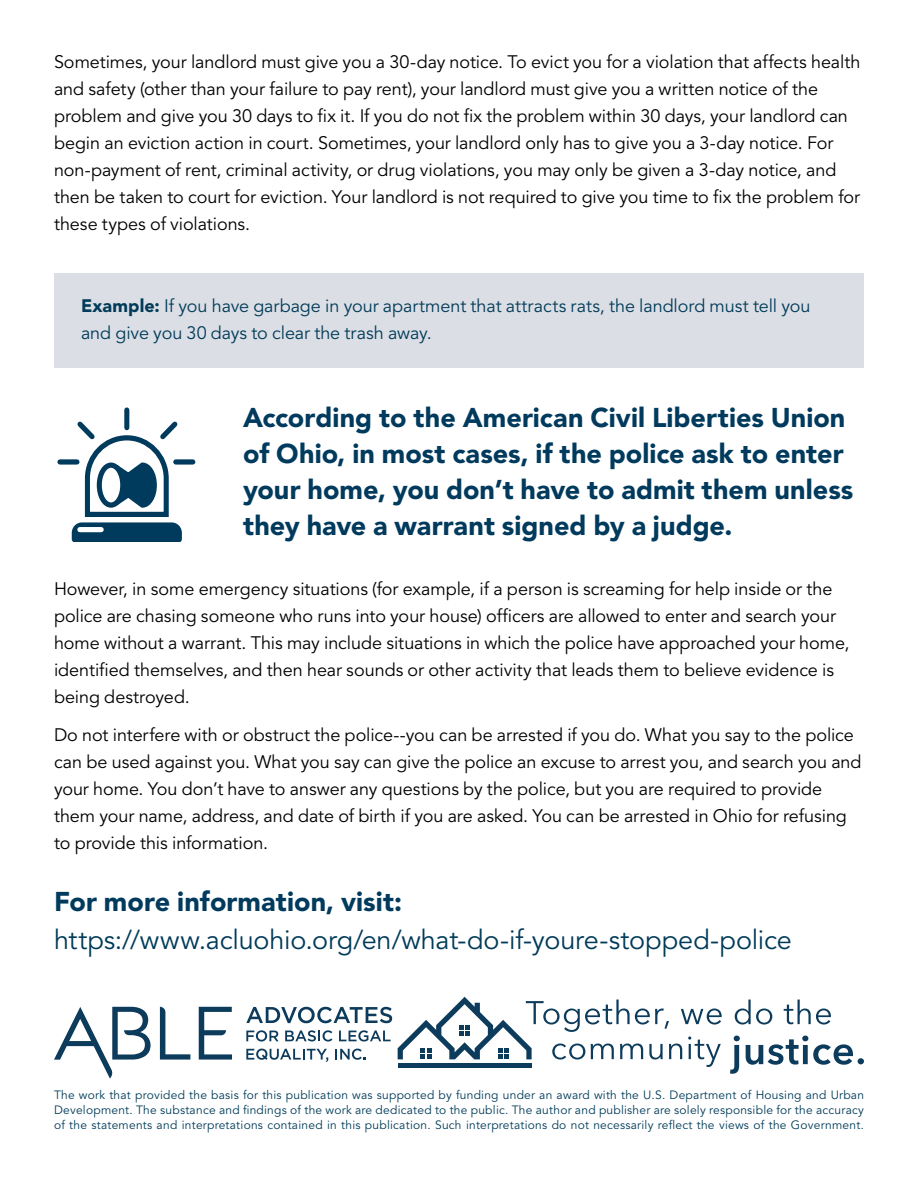
<style>
.page{position:relative;width:918px;height:1188px;background:#fff}
.page>*{position:absolute;margin:0;border:0;box-sizing:border-box;transform-origin:0 0}
.t1{font:900 27px/36px "Avenir LT Std";color:#003a5d}
.t2{font:27px "Avenir LT Std";letter-spacing:-.005em;color:#013b59}
.t3{font:18px/27px "Avenir LT Std";letter-spacing:-.005em;color:#000}
.t4{font:18px/27px "Avenir LT Std";letter-spacing:-.005em;color:#013b59}
.t5{font:12px/15px "Avenir LT Std";letter-spacing:.02em;color:#013b59;text-align:justify}
.s1{font-weight:900}
</style>
<div class="page">
<div style="left:54px;top:273px;width:810px;height:94px;background:#dbdee4"></div>
<div style="left:124px;top:410px;width:5px;height:18px;background:#003a5d"></div>
<div style="left:176px;top:459px;width:17px;height:6px;background:#003a5d"></div>
<div style="left:60px;top:459px;width:17px;height:6px;background:#003a5d"></div>
<svg style="left:72px;top:417px;width:110px;height:125px"></svg>
<div style="left:80px;top:527px;width:21px;height:5px;background:#fff"></div>
<svg style="left:735px;top:1000px;width:37px;height:25px"></svg>
<svg style="left:784px;top:1000px;width:47px;height:25px"></svg>
<svg style="left:730px;top:1036px;width:10px;height:38px"></svg>
<svg style="left:746px;top:1036px;width:118px;height:29px"></svg>
<svg style="left:246px;top:1007px;width:146px;height:16px"></svg>
<svg style="left:246px;top:1030px;width:33px;height:12px"></svg>
<svg style="left:285px;top:1030px;width:47px;height:12px"></svg>
<svg style="left:339px;top:1030px;width:52px;height:12px"></svg>
<svg style="left:246px;top:1049px;width:82px;height:13px"></svg>
<svg style="left:335px;top:1049px;width:30px;height:11px"></svg>
<svg style="left:54px;top:1007px;width:97px;height:72px"></svg>
<svg style="left:160px;top:1007px;width:30px;height:53px"></svg>
<svg style="left:199px;top:1007px;width:33px;height:53px"></svg>
<svg style="left:398px;top:997px;width:324px;height:70px"></svg>
<hr style="left:398px;top:1064px;width:134px;height:4px;background:#0d3b5c">
<p class="t3" style="left:54px;top:48px;width:808px">Sometimes, your landlord must give you a 30-day notice. To evict you for a violation that affects health and safety (other than your failure to pay rent), your landlord must give you a written notice of the problem and give you 30 days to fix it. If you do not fix the problem within 30 days, your landlord can begin an eviction action in court. Sometimes, your landlord only has to give you a 3-day notice. For non-payment of rent, criminal activity, or drug violations, you may only be given a 3-day notice, and then be taken to court for eviction. Your landlord is not required to give you time to fix the problem for these types of violations.</p>
<p class="t4" style="left:81px;top:293px;width:731px"><span class="s1">Example:</span> If you have garbage in your apartment that attracts rats, the landlord must tell you and give you 30 days to clear the trash away.</p>
<p class="t1" style="left:243px;top:400px;width:612px">According to the American Civil Liberties Union of Ohio, in most cases, if the police ask to enter your home, you don’t have to admit them unless they have a warrant signed by a judge.</p>
<p class="t3" style="left:54px;top:576px;width:797px">However, in some emergency situations (for example, if a person is screaming for help inside or the police are chasing someone who runs into your house) officers are allowed to enter and search your home without a warrant. This may include situations in which the police have approached your home, identified themselves, and then hear sounds or other activity that leads them to believe evidence is being destroyed.</p>
<p class="t3" style="left:54px;top:721px;width:809px">Do not interfere with or obstruct the police--you can be arrested if you do. What you say to the police can be used against you. What you say can give the police an excuse to arrest you, and search you and your home. You don’t have to answer any questions by the police, but you are required to provide them your name, address, and date of birth if you are asked. You can be arrested in Ohio for refusing to provide this information.</p>
<p class="t1" style="left:54px;top:884px;width:350px">For more information, visit:</p>
<p class="t2" style="left:54px;top:924px;width:740px">https://www.acluohio.org/en/what-do-if-youre-stopped-police</p>
<p class="t5" style="left:54px;top:1087px;width:812px">The work that provided the basis for this publication was supported by funding under an award with the U.S. Department of Housing and Urban Development. The substance and findings of the work are dedicated to the public. The author and publisher are solely responsible for the accuracy of the statements and interpretations contained in this publication. Such interpretations do not necessarily reflect the views of the Government.</p>
</div>
